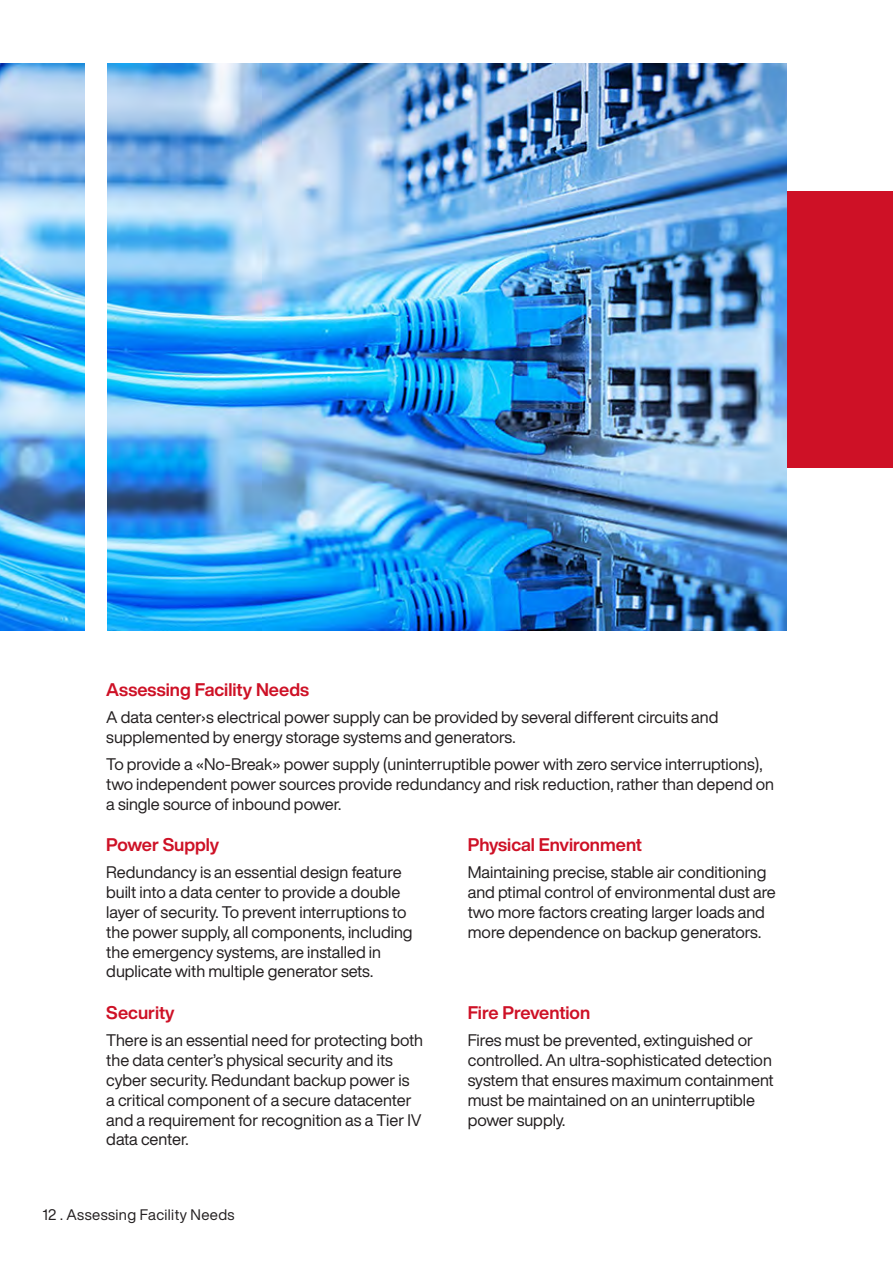
<style>
.page{position:relative;width:893px;height:1263px;background:#fff}
.page>*{position:absolute;margin:0;border:0;box-sizing:border-box;transform-origin:0 0}
.t1{font:700 18px "Helvetica Now Display";color:#ce1126}
.t2{font:16.5px/19.8px "Helvetica Now Display";color:#231f20}
.t3{font:15px "Helvetica Now Display";letter-spacing:.025em;color:#231f20}
</style>
<div class="page">
<div style="left:725px;top:191px;width:168px;height:277px;background:#ce1126"></div>
<img style="left:0;top:64px;width:787px;height:566px">
<div style="left:85px;top:61px;width:21px;height:574px;background:#fff"></div>
<p class="t1" style="left:106px;top:677px;width:204px">Assessing Facility Needs</p>
<p class="t2" style="left:106px;top:707px;width:614px">A data center›s electrical power supply can be provided by several different circuits and supplemented by energy storage systems and generators.</p>
<p class="t2" style="left:106px;top:754px;width:669px">To provide a «No-Break» power supply (uninterruptible power with zero service interruptions), two independent power sources provide redundancy and risk reduction, rather than depend on a single source of inbound power.</p>
<p class="t1" style="left:106px;top:832px;width:114px">Power Supply</p>
<p class="t2" style="left:106px;top:862px;width:308px">Redundancy is an essential design feature built into a data center to provide a double layer of security. To prevent interruptions to the power supply, all components, including the emergency systems, are installed in duplicate with multiple generator sets.</p>
<p class="t1" style="left:468px;top:832px;width:176px">Physical Environment</p>
<p class="t2" style="left:468px;top:862px;width:310px">Maintaining precise, stable air conditioning and ptimal control of environmental dust are two more factors creating larger loads and more dependence on backup generators.</p>
<p class="t1" style="left:106px;top:1000px;width:70px">Security</p>
<p class="t2" style="left:106px;top:1030px;width:318px">There is an essential need for protecting both the data center’s physical security and its cyber security. Redundant backup power is<br>a critical component of a secure datacenter and a requirement for recognition as a Tier IV data center.</p>
<p class="t3" style="left:43px;top:1205px;width:194px">12 . Assessing Facility Needs</p>
<p class="t1" style="left:468px;top:1000px;width:124px">Fire Prevention</p>
<p class="t2" style="left:468px;top:1030px;width:307px">Fires must be prevented, extinguished or controlled. An ultra-sophisticated detection system that ensures maximum containment must be maintained on an uninterruptible power supply.</p>
</div>
